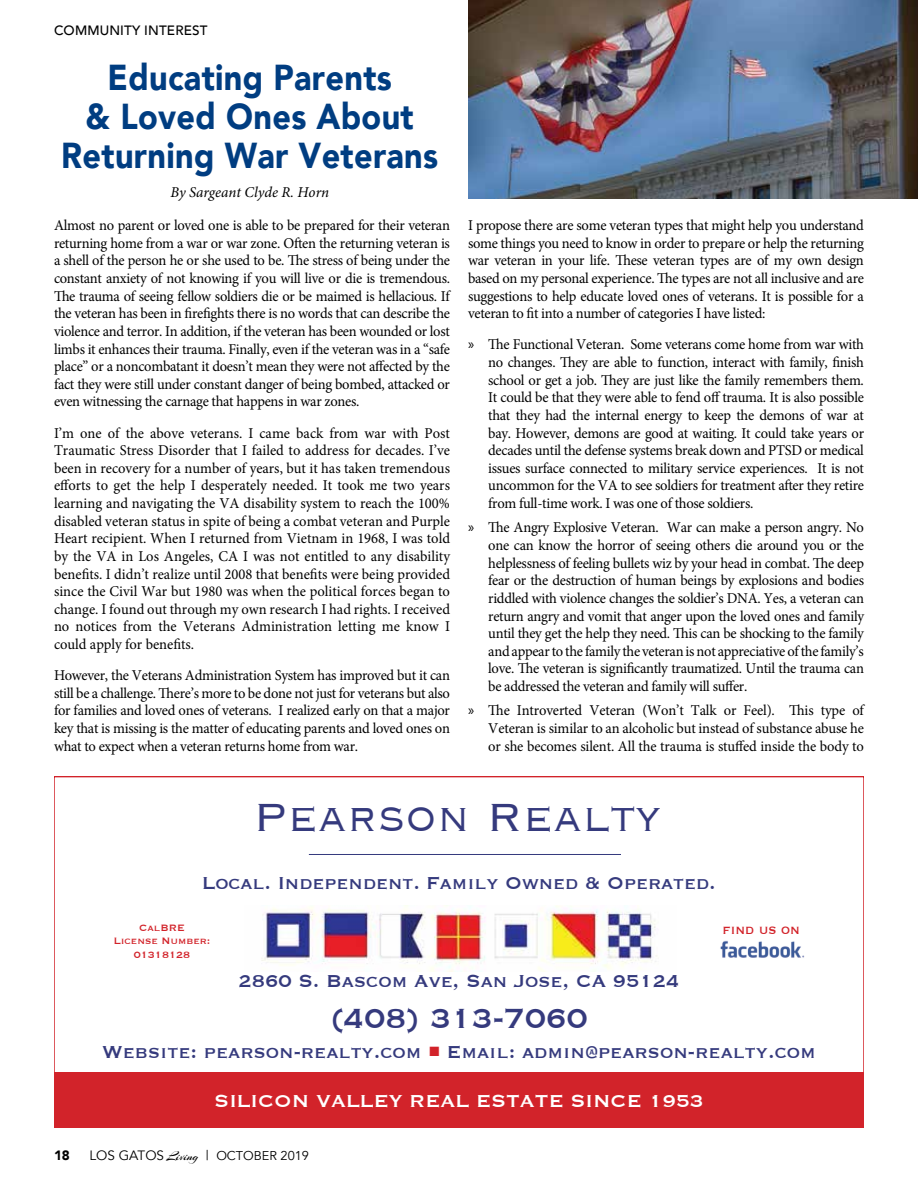
<style>
.page{position:relative;width:918px;height:1188px;background:#fff}
.page>*{position:absolute;margin:0;border:0;box-sizing:border-box;transform-origin:0 0}
.t1{font:300 52.5px "Copperplate";letter-spacing:.01em;color:#353a7d;scale:.95 1}
.t2{font:900 36px/39px "Avenir";letter-spacing:.01em;color:#003d81;text-align:center;scale:.9 1}
.t3{font:36px "Copperplate";color:#353a7d;scale:.95 1}
.t4{font:22.5px "Copperplate";color:#353a7d}
.t5{font:22.5px "Copperplate";color:#353a7d;scale:.96 1}
.t6{font:22.5px "Copperplate";color:#fff}
.t7{font:16.5px "Copperplate";color:#d2232a;scale:.89 1}
.t8{font:15px/17.7px "Minion Pro";letter-spacing:-.02em;color:#000;text-align:justify}
.t9{font:italic 15px "Minion Pro";color:#000}
.t10{font:500 13.5px "Avenir";letter-spacing:.01em;color:#000}
.t11{font:900 13.5px "Avenir";color:#000}
.t12{font:12.75px "Avenir";color:#000}
.t13{font:12px/13.5px "Copperplate";color:#d2232a;text-align:center;scale:.96 1}
.s1{font-family:"Myriad Pro"}
.s2{color:#d2232a}
.s3{font-size:13.5px}
.s4{font-family:"Arizonia";font-size:13.5px}
</style>
<div class="page">
<img style="left:468px;top:0;width:450px;height:199px">
<img style="left:261px;top:906px;width:396px;height:66px">
<hr style="left:309px;top:854px;width:312px;height:1px;background:#353a7d">
<div style="left:54px;top:1072px;width:810px;height:56px;background:#d2232a"></div>
<div style="left:54px;top:777px;width:810px;height:351px;border:2px solid #d2232a"></div>
<img style="left:720px;top:940px;width:85px;height:18px">
<p class="t10" style="left:54px;top:19px;width:155px">COMMUNITY INTEREST</p>
<h2 class="t2" style="left:61px;top:57px;width:420px">Educating Parents<br>&amp; Loved Ones About<br>Returning War Veterans</h2>
<p class="t9" style="left:170px;top:182px;width:160px">By Sargeant Clyde R. Horn</p>
<p class="t8" style="left:54px;top:217px;width:398px">Almost no parent or loved one is able to be prepared for their veteran returning home from a war or war zone. Often the returning veteran is a shell of the person he or she used to be. The stress of being under the constant anxiety of not knowing if you will live or die is tremendous.<br>The trauma of seeing fellow soldiers die or be maimed is hellacious. If the veteran has been in firefights there is no words that can describe the violence and terror. In addition, if the veteran has been wounded or lost limbs it enhances their trauma. Finally, even if the veteran was in a “safe place” or a noncombatant it doesn’t mean they were not affected by the fact they were still under constant danger of being bombed, attacked or even witnessing the carnage that happens in war zones.</p>
<p class="t8" style="left:54px;top:424px;width:398px">I’m one of the above veterans. I came back from war with Post Traumatic Stress Disorder that I failed to address for decades. I’ve been in recovery for a number of years, but it has taken tremendous efforts to get the help I desperately needed. It took me two years learning and navigating the VA disability system to reach the 100% disabled veteran status in spite of being a combat veteran and Purple Heart recipient. When I returned from Vietnam in 1968, I was told by the VA in Los Angeles, CA I was not entitled to any disability benefits. I didn’t realize until 2008 that benefits were being provided since the Civil War but 1980 was when the political forces began to change. I found out through my own research I had rights. I received no notices from the Veterans Administration letting me know I could apply for benefits.</p>
<p class="t8" style="left:54px;top:667px;width:398px">However, the Veterans Administration System has improved but it can still be a challenge. There’s more to be done not just for veterans but also for families and loved ones of veterans. I realized early on that a major key that is missing is the matter of educating parents and loved ones on what to expect when a veteran returns home from war.</p>
<p class="t8" style="left:468px;top:217px;width:398px">I propose there are some veteran types that might help you understand some things you need to know in order to prepare or help the returning war veteran in your life. These veteran types are of my own design based on my personal experience. The types are not all inclusive and are suggestions to help educate loved ones of veterans. It is possible for a veteran to fit into a number of categories I have listed:</p>
<p class="t8" style="left:488px;top:336px;width:377px;text-indent:-20px"><span class="s1">»</span> The Functional Veteran. Some veterans come home from war with no changes. They are able to function, interact with family, finish school or get a job. They are just like the family remembers them.<br>It could be that they were able to fend off trauma. It is also possible that they had the internal energy to keep the demons of war at bay. However, demons are good at waiting. It could take years or decades until the defense systems break down and PTSD or medical issues surface connected to military service experiences. It is not uncommon for the VA to see soldiers for treatment after they retire from full-time work. I was one of those soldiers.</p>
<p class="t8" style="left:488px;top:519px;width:377px;text-indent:-20px"><span class="s1">»</span> The Angry Explosive Veteran. War can make a person angry. No one can know the horror of seeing others die around you or the helplessness of feeling bullets wiz by your head in combat. The deep fear or the destruction of human beings by explosions and bodies riddled with violence changes the soldier’s DNA. Yes, a veteran can return angry and vomit that anger upon the loved ones and family until they get the help they need. This can be shocking to the family and appear to the family the veteran is not appreciative of the family’s love. The veteran is significantly traumatized. Until the trauma can be addressed the veteran and family will suffer.</p>
<p class="t8" style="left:488px;top:702px;width:377px;text-indent:-20px"><span class="s1">»</span> The Introverted Veteran (Won’t Talk or Feel). This type of Veteran is similar to an alcoholic but instead of substance abuse he or she becomes silent. All the trauma is stuffed inside the body to</p>
<h1 class="t1" style="left:254px;top:782px;width:430px">Pearson Realty</h1>
<h3 class="t5" style="left:202px;top:869px;width:537px">Local. Independent. Family Owned &amp; Operated.</h3>
<p class="t13" style="left:114px;top:920px;width:102px">CalBRE<br>License Number:<br>01318128</p>
<p class="t7" style="left:722px;top:919px;width:89px">find us on</p>
<h3 class="t4" style="left:238px;top:966px;width:443px">2860 S. Bascom Ave, San Jose, CA 95124</h3>
<h2 class="t3" style="left:330px;top:994px;width:272px">(408) 313-7060</h2>
<h3 class="t4" style="left:102px;top:1037px;width:715px">Website: pearson-realty.com <span class="s2">■</span> Email: admin@pearson-realty.com</h3>
<h3 class="t6" style="left:214px;top:1086px;width:491px">SILICON VALLEY REAL ESTATE SINCE 1953</h3>
<p class="t11" style="left:54px;top:1144px;width:17px">18</p>
<p class="t12" style="left:89px;top:1148px;width:221px"><span class="s3">LOS GATOS</span><span class="s4">Living</span> <span class="s3">|</span> OCTOBER 2019</p>
</div>
